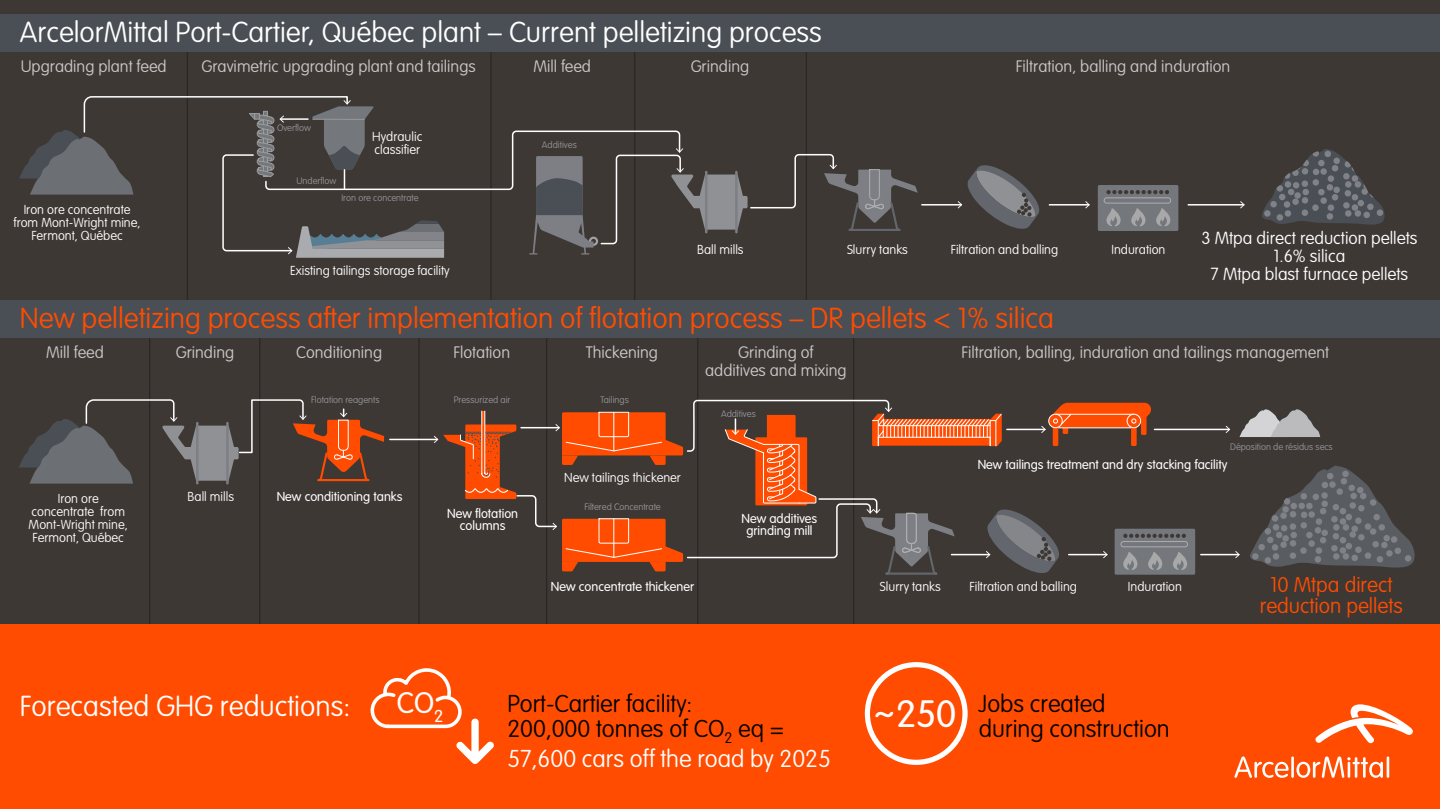
<style>
.page{position:relative;width:1440px;height:810px;background:#fff}
.page>*{position:absolute;margin:0;border:0;box-sizing:border-box;transform-origin:0 0}
.t1{font:300 37.5px "VAG Rounded";color:#fff}
.t2{font:300 29.25px "VAG Rounded";color:#fff}
.t3{font:100 28.5px "VAG Rounded";color:#fff}
.t4{font:100 28.5px "VAG Rounded";color:#ff4c00}
.t5{font:100 24px/25.5px "VAG Rounded";color:#000}
.t6{font:100 24px "VAG Rounded";color:#fff}
.t7{font:100 21px/21px "VAG Rounded";color:#ff4c00;text-align:center}
.t8{font:100 17.25px/18px "VAG Rounded";color:#fff;text-align:center}
.t9{font:100 16.42px/17.9px "VAG Rounded";color:#cac7c6;text-align:center}
.t10{font:100 12.83px/12.8px "VAG Rounded";color:#fff;text-align:center}
.t11{font:300 12.83px/12.8px "VAG Rounded";color:#fff;text-align:center}
.t12{font:100 9.3px "VAG Rounded";color:#94959a}
</style>
<div class="page">
<div style="left:0;top:0;width:1440px;height:809px;background:#3e3835"></div>
<hr style="left:259px;top:337px;width:1px;height:348px;background:#000">
<hr style="left:149px;top:337px;width:1px;height:348px;background:#000">
<hr style="left:418px;top:337px;width:2px;height:348px;background:#000">
<hr style="left:634px;top:48px;width:1px;height:264px;background:#000">
<hr style="left:490px;top:48px;width:2px;height:264px;background:#000">
<hr style="left:187px;top:48px;width:1px;height:264px;background:#000">
<hr style="left:806px;top:48px;width:1px;height:264px;background:#000">
<hr style="left:546px;top:337px;width:1px;height:348px;background:#000">
<hr style="left:697px;top:337px;width:1px;height:348px;background:#000">
<hr style="left:853px;top:337px;width:1px;height:348px;background:#000">
<div style="left:0;top:14px;width:1440px;height:37px;background:#4a4f55"></div>
<div style="left:0;top:300px;width:1440px;height:37px;background:#4a4f55"></div>
<div style="left:0;top:624px;width:1440px;height:185px;background:#ff4c00"></div>
<svg style="left:1239px;top:409px;width:81px;height:28px"></svg>
<svg style="left:1262px;top:149px;width:123px;height:76px"></svg>
<div style="left:1327px;top:213px;width:6px;height:7px;background:#808287;border-radius:50%"></div>
<div style="left:1277px;top:214px;width:6px;height:7px;background:#808287;border-radius:50%"></div>
<div style="left:1115px;top:529px;width:80px;height:46px;background:#74777c;border-radius:2px"></div>
<div style="left:1121px;top:541px;width:67px;height:6px;border:1px solid #aeaeb2;border-radius:3px"></div>
<div style="left:1098px;top:185px;width:80px;height:46px;background:#74777c;border-radius:2px"></div>
<svg style="left:1106px;top:190px;width:63px;height:4px"></svg>
<div style="left:1104px;top:197px;width:67px;height:6px;border:1px solid #aeaeb2;border-radius:3px"></div>
<svg style="left:1106px;top:208px;width:15px;height:18px"></svg>
<svg style="left:1131px;top:208px;width:15px;height:18px"></svg>
<svg style="left:1156px;top:208px;width:15px;height:18px"></svg>
<svg style="left:370px;top:668px;width:124px;height:96px"></svg>
<div style="left:865px;top:662px;width:103px;height:103px;border:5px solid #fff;border-radius:50%"></div>
<svg style="left:1315px;top:704px;width:98px;height:39px"></svg>
<hr style="left:1291px;top:756px;width:3px;height:22px;background:#fff">
<svg style="left:1234px;top:756px;width:55px;height:22px"></svg>
<hr style="left:1387px;top:756px;width:2px;height:22px;background:#fff">
<svg style="left:1296px;top:756px;width:87px;height:22px"></svg>
<hr style="left:1188px;top:204px;width:56px;height:2px;background:#fff">
<svg style="left:1240px;top:201px;width:5px;height:7px"></svg>
<hr style="left:1049px;top:204px;width:40px;height:2px;background:#fff">
<svg style="left:1085px;top:201px;width:5px;height:7px"></svg>
<hr style="left:922px;top:204px;width:39px;height:2px;background:#fff">
<svg style="left:958px;top:165px;width:82px;height:64px"></svg>
<hr style="left:1154px;top:429px;width:75px;height:1px;background:#fff">
<svg style="left:1226px;top:426px;width:4px;height:7px"></svg>
<hr style="left:390px;top:439px;width:47px;height:1px;background:#fff">
<hr style="left:1201px;top:554px;width:38px;height:1px;background:#fff">
<svg style="left:1235px;top:465px;width:180px;height:103px"></svg>
<svg style="left:19px;top:399px;width:365px;height:85px"></svg>
<svg style="left:686px;top:258px;width:204px;height:145px"></svg>
<svg style="left:19px;top:95px;width:899px;height:163px"></svg>
<svg style="left:434px;top:403px;width:753px;height:173px"></svg>
<h3 class="t3" style="left:20px;top:15px;width:803px">ArcelorMittal Port-Cartier, Québec plant – Current pelletizing process</h3>
<p class="t9" style="left:21px;top:58px;width:147px">Upgrading plant feed</p>
<p class="t9" style="left:201px;top:58px;width:276px">Gravimetric upgrading plant and tailings</p>
<p class="t9" style="left:533px;top:58px;width:59px">Mill feed</p>
<p class="t9" style="left:691px;top:58px;width:60px">Grinding</p>
<p class="t9" style="left:1016px;top:58px;width:216px">Filtration, balling and induration</p>
<p class="t10" style="left:14px;top:204px;width:128px">Iron ore concentrate from Mont-Wright mine,<br>Fermont, Québec</p>
<p class="t12" style="left:277px;top:123px;width:35px">Overflow</p>
<p class="t12" style="left:296px;top:175px;width:41px">Underflow</p>
<p class="t10" style="left:372px;top:131px;width:52px;text-align:left">Hydraulic classifier</p>
<p class="t12" style="left:341px;top:193px;width:79px">Iron ore concentrate</p>
<p class="t10" style="left:290px;top:265px;width:161px">Existing tailings storage facility</p>
<p class="t12" style="left:542px;top:140px;width:36px">Additives</p>
<p class="t10" style="left:697px;top:243px;width:48px">Ball mills</p>
<p class="t10" style="left:847px;top:243px;width:62px">Slurry tanks</p>
<p class="t10" style="left:1111px;top:243px;width:56px">Induration</p>
<p class="t10" style="left:951px;top:243px;width:109px">Filtration and balling</p>
<h3 class="t4" style="left:20px;top:301px;width:1036px">New pelletizing process after implementation of flotation process – DR pellets &lt; 1% silica</h3>
<h3 class="t8" style="left:1201px;top:230px;width:218px">3 Mtpa direct reduction pellets<br>1.6% silica<br>7 Mtpa blast furnace pellets</h3>
<p class="t9" style="left:46px;top:344px;width:59px">Mill feed</p>
<p class="t9" style="left:176px;top:344px;width:60px">Grinding</p>
<p class="t9" style="left:296px;top:344px;width:87px">Conditioning</p>
<p class="t9" style="left:454px;top:344px;width:58px">Flotation</p>
<p class="t9" style="left:586px;top:344px;width:74px">Thickening</p>
<p class="t9" style="left:705px;top:344px;width:143px">Grinding of<br>additives and mixing</p>
<p class="t9" style="left:962px;top:344px;width:369px">Filtration, balling, induration and tailings management</p>
<p class="t10" style="left:29px;top:493px;width:101px">Iron ore concentrate from<br>Mont-Wright mine,<br>Fermont, Québec</p>
<p class="t10" style="left:188px;top:491px;width:48px">Ball mills</p>
<p class="t12" style="left:311px;top:395px;width:70px">Flotation reagents</p>
<p class="t12" style="left:454px;top:395px;width:58px">Pressurized air</p>
<p class="t11" style="left:277px;top:491px;width:127px">New conditioning tanks</p>
<p class="t11" style="left:447px;top:507px;width:73px">New flotation columns</p>
<p class="t12" style="left:601px;top:395px;width:30px">Tailings</p>
<p class="t10" style="left:564px;top:471px;width:118px">New tailings thickener</p>
<p class="t12" style="left:584px;top:502px;width:78px">Filtered Concentrate</p>
<p class="t11" style="left:551px;top:581px;width:145px">New concentrate thickener</p>
<p class="t12" style="left:721px;top:408px;width:36px">Additives</p>
<p class="t11" style="left:742px;top:512px;width:77px">New additives grinding mill</p>
<p class="t12" style="left:1230px;top:441px;width:104px">Déposition de résidus secs</p>
<p class="t11" style="left:978px;top:459px;width:251px">New tailings treatment and dry stacking facility</p>
<p class="t10" style="left:880px;top:581px;width:62px">Slurry tanks</p>
<p class="t10" style="left:970px;top:581px;width:109px">Filtration and balling</p>
<p class="t10" style="left:1128px;top:581px;width:56px">Induration</p>
<h3 class="t7" style="left:1260px;top:575px;width:145px">10 Mtpa direct reduction pellets</h3>
<h2 class="t2" style="left:397px;top:686px;width:48px">CO<sub>2</sub></h2>
<h3 class="t5" style="left:507px;top:691px;width:278px">Port-Cartier facility:<br>200,000 tonnes of CO<sub>2</sub> eq =</h3>
<h3 class="t6" style="left:507px;top:745px;width:325px">57,600 cars off the road by 2025</h3>
<h3 class="t3" style="left:20px;top:689px;width:332px">Forecasted GHG reductions:</h3>
<h3 class="t5" style="left:896px;top:691px;width:275px;text-indent:83px">Jobs created<br><sup>250</sup> during construction</h3>
<h1 class="t1" style="left:873px;top:690px;width:24px">~</h1>
</div>
